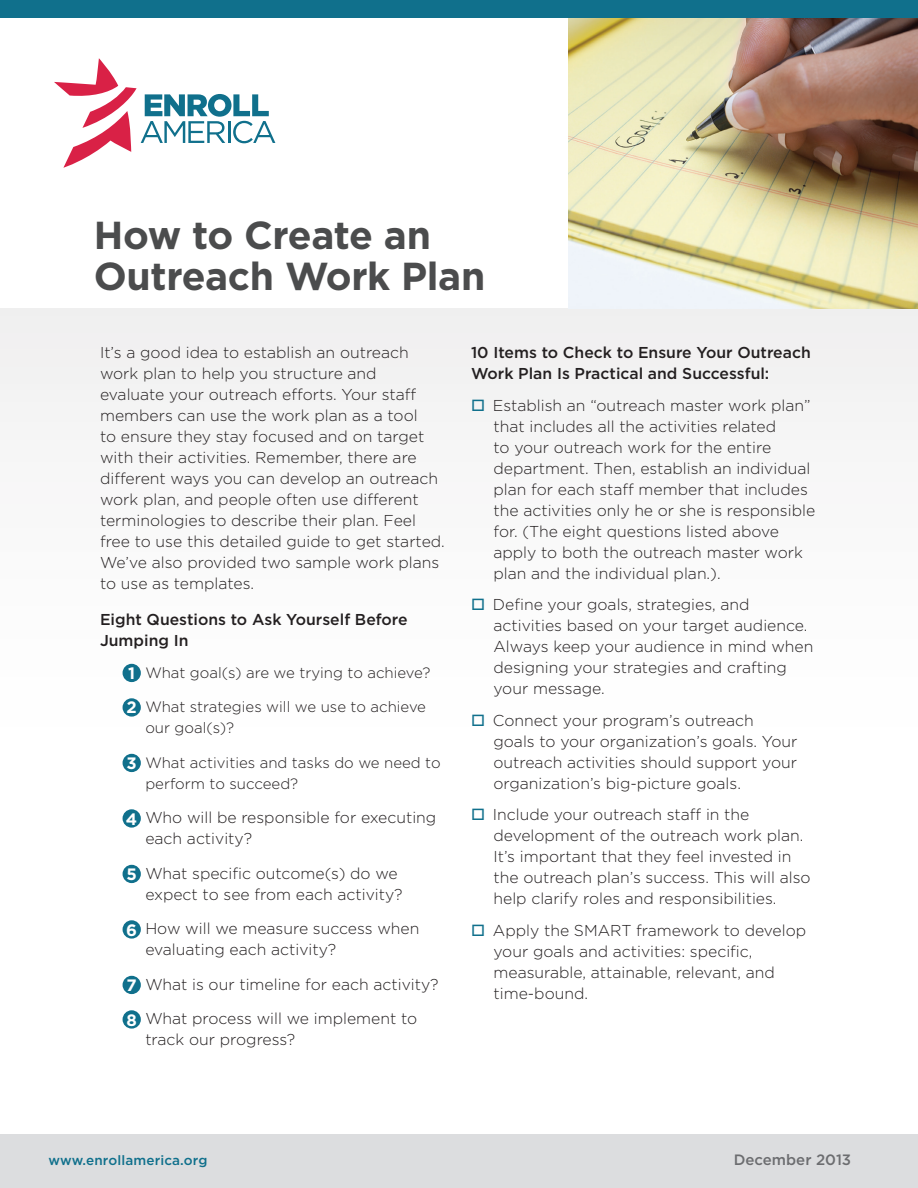
<style>
.page{position:relative;width:918px;height:1188px;background:#fff}
.page>*{position:absolute;margin:0;border:0;box-sizing:border-box;transform-origin:0 0}
.t1{font:700 39px/40.5px "Gotham";letter-spacing:-.01em;color:#4b4c4d}
.t2{font:700 16.5px "Gotham";color:#fff}
.Check-level_2{font:300 15.75px/21px "Gotham";color:#231f20}
.BODY{font:300 15.75px/21px "Gotham";color:#231f20}
.BODY-2{font:500 15.75px/21px "Gotham";color:#231f20}
.BODY-3{font:300 15px/21px "Gotham";color:#231f20}
.BODY-4{font:500 15px "Gotham";color:#6c6d70}
.t3{font:500 13.5px "Gotham";letter-spacing:.01em;color:#10708c}
.s1{color:#10708c}
</style>
<div class="page">
<div style="left:0;top:1134px;width:918px;height:54px;background:#dcdddf"></div>
<svg style="left:54px;top:58px;width:221px;height:110px"></svg>
<div style="left:0;top:0;width:918px;height:18px;background:#10708c"></div>
<div style="left:0;top:308px;width:918px;height:466px;background:#f9f9f9"></div>
<div style="left:123px;top:664px;width:18px;height:18px;background:#10708c;border-radius:50%"></div>
<div style="left:123px;top:698px;width:18px;height:19px;background:#10708c;border-radius:50%"></div>
<div style="left:123px;top:754px;width:18px;height:18px;background:#10708c;border-radius:50%"></div>
<div style="left:123px;top:809px;width:18px;height:19px;background:#10708c;border-radius:50%"></div>
<div style="left:123px;top:865px;width:18px;height:18px;background:#10708c;border-radius:50%"></div>
<div style="left:123px;top:920px;width:18px;height:19px;background:#10708c;border-radius:50%"></div>
<div style="left:123px;top:976px;width:18px;height:18px;background:#10708c;border-radius:50%"></div>
<div style="left:123px;top:1010px;width:18px;height:19px;background:#10708c;border-radius:50%"></div>
<img style="left:569px;top:18px;width:349px;height:290px">
<p class="t1" style="left:94px;top:215px;width:393px">How to Create an<br>Outreach Work Plan</p>
<p class="BODY" style="left:100px;top:342px;width:346px">It’s a good idea to establish an outreach work plan to help you structure and evaluate your outreach efforts. Your staff members can use the work plan as a tool<br>to ensure they stay focused and on target with their activities. Remember, there are different ways you can develop an outreach work plan, and people often use different terminologies to describe their plan. Feel free to use this detailed guide to get started.<br>We’ve also provided two sample work plans to use as templates.</p>
<p class="BODY-2" style="left:100px;top:609px;width:309px">Eight Questions to Ask Yourself Before<br>Jumping In</p>
<p class="t2" style="left:128px;top:663px;width:8px">1</p>
<p class="BODY-3" style="left:145px;top:661px;width:287px">What goal(s) are we trying to achieve?</p>
<p class="t2" style="left:127px;top:696px;width:12px">2</p>
<p class="BODY-3" style="left:145px;top:696px;width:282px">What strategies will we use to achieve our goal(s)?</p>
<p class="t2" style="left:127px;top:752px;width:12px">3</p>
<p class="BODY-3" style="left:145px;top:751px;width:297px">What activities and tasks do we need to perform to succeed?</p>
<p class="t2" style="left:126px;top:808px;width:13px">4</p>
<p class="BODY" style="left:145px;top:807px;width:292px">Who will be responsible for executing each activity?</p>
<p class="t2" style="left:126px;top:863px;width:12px">5</p>
<p class="BODY" style="left:145px;top:862px;width:259px">What specific outcome(s) do we expect to see from each activity?</p>
<p class="t2" style="left:126px;top:919px;width:12px">6</p>
<p class="BODY" style="left:145px;top:918px;width:276px">How will we measure success when evaluating each activity?</p>
<p class="t2" style="left:127px;top:974px;width:12px">7</p>
<p class="BODY" style="left:145px;top:973px;width:295px">What is our timeline for each activity?</p>
<p class="t2" style="left:126px;top:1009px;width:12px">8</p>
<p class="BODY" style="left:145px;top:1008px;width:273px">What process will we implement to track our progress?</p>
<p class="BODY-2" style="left:471px;top:342px;width:341px">10 Items to Check to Ensure Your Outreach<br>Work Plan Is Practical and Successful:</p>
<p class="Check-level_2" style="left:494px;top:394px;width:323px;text-indent:-22px"><span class="s1">□</span> Establish an “outreach master work plan” that includes all the activities related<br>to your outreach work for the entire department. Then, establish an individual plan for each staff member that includes the activities only he or she is responsible for. (The eight questions listed above apply to both the outreach master work plan and the individual plan.).</p>
<p class="Check-level_2" style="left:494px;top:594px;width:321px;text-indent:-22px"><span class="s1">□</span> Define your goals, strategies, and activities based on your target audience.<br>Always keep your audience in mind when designing your strategies and crafting your message.</p>
<p class="Check-level_2" style="left:494px;top:709px;width:305px;text-indent:-22px"><span class="s1">□</span> Connect your program’s outreach goals to your organization’s goals. Your outreach activities should support your organization’s big-picture goals.</p>
<p class="Check-level_2" style="left:494px;top:804px;width:319px;text-indent:-22px"><span class="s1">□</span> Include your outreach staff in the development of the outreach work plan.<br>It’s important that they feel invested in the outreach plan’s success. This will also help clarify roles and responsibilities.</p>
<p class="Check-level_2" style="left:494px;top:919px;width:314px;text-indent:-22px"><span class="s1">□</span> Apply the SMART framework to develop your goals and activities: specific, measurable, attainable, relevant, and time-bound.</p>
<p class="t3" style="left:49px;top:1152px;width:160px">www.enrollamerica.org</p>
<p class="BODY-4" style="left:734px;top:1149px;width:119px">December 2013</p>
</div>
